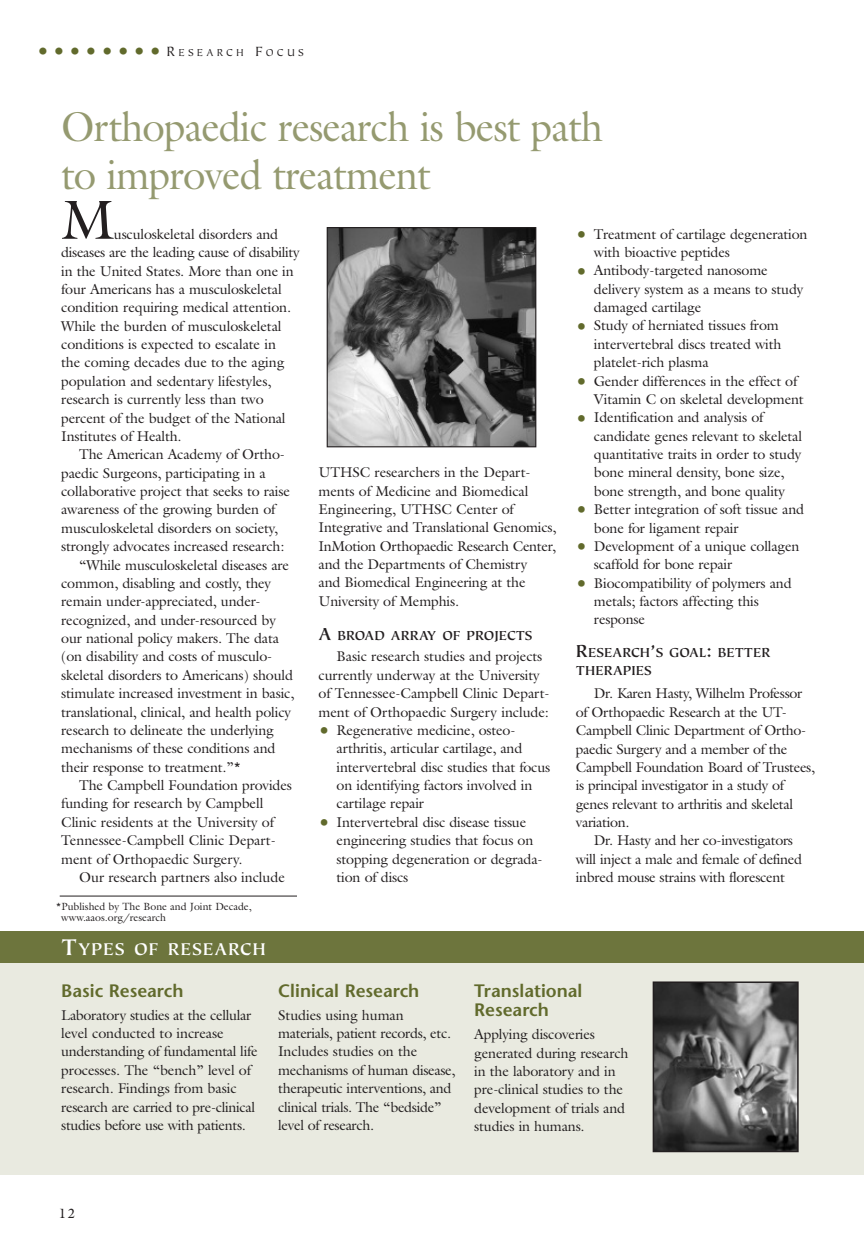
<style>
.page{position:relative;width:864px;height:1242px;background:#fff}
.page>*{position:absolute;margin:0;border:0;box-sizing:border-box;transform-origin:0 0}
.t1{font:55.5px "Galliard";color:#231f20}
.t2{font:42px/48px "Galliard";letter-spacing:-.02em;color:#959a70;scale:.95 1}
.t3{font:700 19.2px "Tiepolo";letter-spacing:.04em;color:#fff}
.t4{font:600 18px/19.5px "Stone Sans";color:#616a2c}
.t5{font:700 14.7px/18.8px "Tiepolo";color:#231f20}
.t6{font:14.25px/18.3px "Galliard";letter-spacing:-.01em;color:#231f20}
.t7{font:13.5px "Galliard";color:#231f20}
.t8{font:11.25px "Tiepolo";letter-spacing:.285em;color:#231f20}
.t9{font:10.5px/10.5px "Galliard";color:#231f20}
.s1{font-size:19.5px;color:#616a2c}
.s2{font-size:15px}
.s3{font-size:19.5px}
.s4{font-size:25.5px}
</style>
<div class="page">
<div style="left:0;top:932px;width:864px;height:242px;background:#e9eae0"></div>
<div style="left:0;top:932px;width:864px;height:31px;background:#6d753d"></div>
<img style="left:656px;top:984px;width:140px;height:165px">
<div style="left:653px;top:981px;width:146px;height:171px;border:2px solid #231f20"></div>
<img style="left:329px;top:229px;width:205px;height:216px">
<div style="left:327px;top:227px;width:209px;height:220px;border:1px solid #231f20"></div>
<hr style="left:60px;top:896px;width:237px;height:1px;background:#231f20">
<p class="t8" style="left:38px;top:48px;width:267px"><span class="s1">••••••••</span> <span class="s2">R</span>ESEARCH <span class="s2">F</span>OCUS</p>
<h2 class="t2" style="left:61px;top:102px;width:572px">Orthopaedic research is best path to improved treatment</h2>
<h1 class="t1" style="left:61px;top:187px;width:55px">M</h1>
<p class="t6" style="left:61px;top:225px;width:240px;text-indent:53px">usculoskeletal disorders and diseases are the leading cause of disability in the United States. More than one in four Americans has a musculoskeletal condition requiring medical attention.<br>While the burden of musculoskeletal conditions is expected to escalate in<br>the coming decades due to the aging population and sedentary lifestyles, research is currently less than two percent of the budget of the National Institutes of Health.</p>
<p class="t6" style="left:79px;top:445px;width:207px">The American Academy of Ortho-</p>
<p class="t6" style="left:61px;top:464px;width:206px">paedic Surgeons, participating in a</p>
<p class="t6" style="left:61px;top:482px;width:230px">collaborative project that seeks to raise</p>
<p class="t6" style="left:61px;top:500px;width:216px">awareness of the growing burden of</p>
<p class="t6" style="left:61px;top:519px;width:218px">musculoskeletal disorders on society,</p>
<p class="t6" style="left:61px;top:537px;width:225px">strongly advocates increased research:</p>
<p class="t6" style="left:79px;top:555px;width:211px">“While musculoskeletal diseases are</p>
<p class="t6" style="left:61px;top:574px;width:211px">common, disabling and costly, they</p>
<p class="t6" style="left:61px;top:592px;width:201px">remain under-appreciated, under-</p>
<p class="t6" style="left:61px;top:611px;width:216px">recognized, and under-resourced by</p>
<p class="t6" style="left:61px;top:629px;width:219px">our national policy makers. The data</p>
<p class="t6" style="left:61px;top:647px;width:213px">(on disability and costs of musculo-</p>
<p class="t6" style="left:61px;top:666px;width:233px">skeletal disorders to Americans) should</p>
<p class="t6" style="left:61px;top:684px;width:235px">stimulate increased investment in basic,</p>
<p class="t6" style="left:61px;top:702px;width:231px">translational, clinical, and health policy</p>
<p class="t6" style="left:61px;top:721px;width:214px">research to delineate the underlying</p>
<p class="t6" style="left:61px;top:739px;width:216px">mechanisms of these conditions and</p>
<p class="t6" style="left:61px;top:758px;width:182px">their response to treatment.”*</p>
<p class="t6" style="left:79px;top:776px;width:214px">The Campbell Foundation provides</p>
<p class="t6" style="left:61px;top:794px;width:204px">funding for research by Campbell</p>
<p class="t6" style="left:61px;top:813px;width:214px">Clinic residents at the University of</p>
<p class="t6" style="left:61px;top:831px;width:216px">Tennessee-Campbell Clinic Depart-</p>
<p class="t6" style="left:61px;top:849px;width:183px">ment of Orthopaedic Surgery.</p>
<p class="t6" style="left:79px;top:868px;width:207px">Our research partners also include</p>
<p class="t9" style="left:61px;top:901px;width:192px;text-indent:-6px">*Published by The Bone and Joint Decade, www.aaos.org/research</p>
<p class="t6" style="left:319px;top:463px;width:239px">UTHSC researchers in the Depart&shy;ments of Medicine and Biomedical Engineering, UTHSC Center of Integrative and Translational Genomics, InMotion Orthopaedic Research Center, and the Departments of Chemistry<br>and Biomedical Engineering at the University of Memphis.</p>
<p class="t5" style="left:319px;top:628px;width:215px"><span class="s3">A</span> BROAD ARRAY OF PROJECTS</p>
<p class="t6" style="left:319px;top:647px;width:233px;text-indent:18px">Basic research studies and projects currently underway at the University of Tennessee-Campbell Clinic Depart&shy;ment of Orthopaedic Surgery include:</p>
<p class="t6" style="left:337px;top:721px;width:215px;text-indent:-18px"><span class="s1">•</span> Regenerative medicine, osteo&shy;arthritis, articular cartilage, and intervertebral disc studies that focus on identifying factors involved in cartilage repair</p>
<p class="t6" style="left:337px;top:813px;width:208px;text-indent:-18px"><span class="s1">•</span> Intervertebral disc disease tissue engineering studies that focus on stopping degeneration or degrada&shy;tion of discs</p>
<p class="t6" style="left:594px;top:225px;width:215px;text-indent:-18px"><span class="s1">•</span> Treatment of cartilage degeneration with bioactive peptides</p>
<p class="t6" style="left:594px;top:261px;width:211px;text-indent:-18px"><span class="s1">•</span> Antibody-targeted nanosome delivery system as a means to study damaged cartilage</p>
<p class="t6" style="left:594px;top:316px;width:189px;text-indent:-18px"><span class="s1">•</span> Study of herniated tissues from intervertebral discs treated with platelet-rich plasma</p>
<p class="t6" style="left:594px;top:372px;width:211px;text-indent:-18px"><span class="s1">•</span> Gender differences in the effect of<br>Vitamin C on skeletal development</p>
<p class="t6" style="left:594px;top:408px;width:210px;text-indent:-18px"><span class="s1">•</span> Identification and analysis of candidate genes relevant to skeletal quantitative traits in order to study bone mineral density, bone size, bone strength, and bone quality</p>
<p class="t6" style="left:594px;top:500px;width:212px;text-indent:-18px"><span class="s1">•</span> Better integration of soft tissue and bone for ligament repair</p>
<p class="t6" style="left:594px;top:537px;width:207px;text-indent:-18px"><span class="s1">•</span> Development of a unique collagen scaffold for bone repair</p>
<p class="t6" style="left:594px;top:574px;width:199px;text-indent:-18px"><span class="s1">•</span> Biocompatibility of polymers and metals; factors affecting this response</p>
<p class="t5" style="left:576px;top:644px;width:196px"><span class="s3">R</span>ESEARCH<span class="s3">’</span>S GOAL<span class="s3">:</span> BETTER<br>THERAPIES</p>
<p class="t6" style="left:594px;top:684px;width:210px">Dr. Karen Hasty, Wilhelm Professor</p>
<p class="t6" style="left:576px;top:703px;width:212px">of Orthopaedic Research at the UT-</p>
<p class="t6" style="left:576px;top:721px;width:232px">Campbell Clinic Department of Ortho-</p>
<p class="t6" style="left:576px;top:739px;width:213px">paedic Surgery and a member of the</p>
<p class="t6" style="left:576px;top:758px;width:241px">Campbell Foundation Board of Trustees,</p>
<p class="t6" style="left:576px;top:776px;width:210px">is principal investigator in a study of</p>
<p class="t6" style="left:576px;top:795px;width:219px">genes relevant to arthritis and skeletal</p>
<p class="t6" style="left:576px;top:813px;width:55px">variation.</p>
<p class="t6" style="left:594px;top:831px;width:201px">Dr. Hasty and her co-investigators</p>
<p class="t6" style="left:576px;top:850px;width:228px">will inject a male and female of defined</p>
<p class="t6" style="left:576px;top:868px;width:210px">inbred mouse strains with florescent</p>
<h3 class="t3" style="left:61px;top:942px;width:206px"><span class="s4">T</span>YPES OF RESEARCH</h3>
<p class="t4" style="left:61px;top:983px;width:124px">Basic Research</p>
<p class="t6" style="left:61px;top:1006px;width:198px">Laboratory studies at the cellular level conducted to increase understanding of fundamental life processes. The “bench” level of research. Findings from basic research are carried to pre-clinical studies before use with patients.</p>
<p class="t4" style="left:278px;top:983px;width:143px">Clinical Research</p>
<p class="t6" style="left:278px;top:1006px;width:179px">Studies using human materials, patient records, etc.<br>Includes studies on the mechanisms of human disease, therapeutic interventions, and clinical trials. The “bedside” level of research.</p>
<p class="t4" style="left:474px;top:983px;width:110px">Translational<br>Research</p>
<p class="t6" style="left:474px;top:1025px;width:156px">Applying discoveries generated during research in the laboratory and in pre-clinical studies to the development of trials and studies in humans.</p>
<p class="t7" style="left:59px;top:1205px;width:18px">12</p>
</div>
